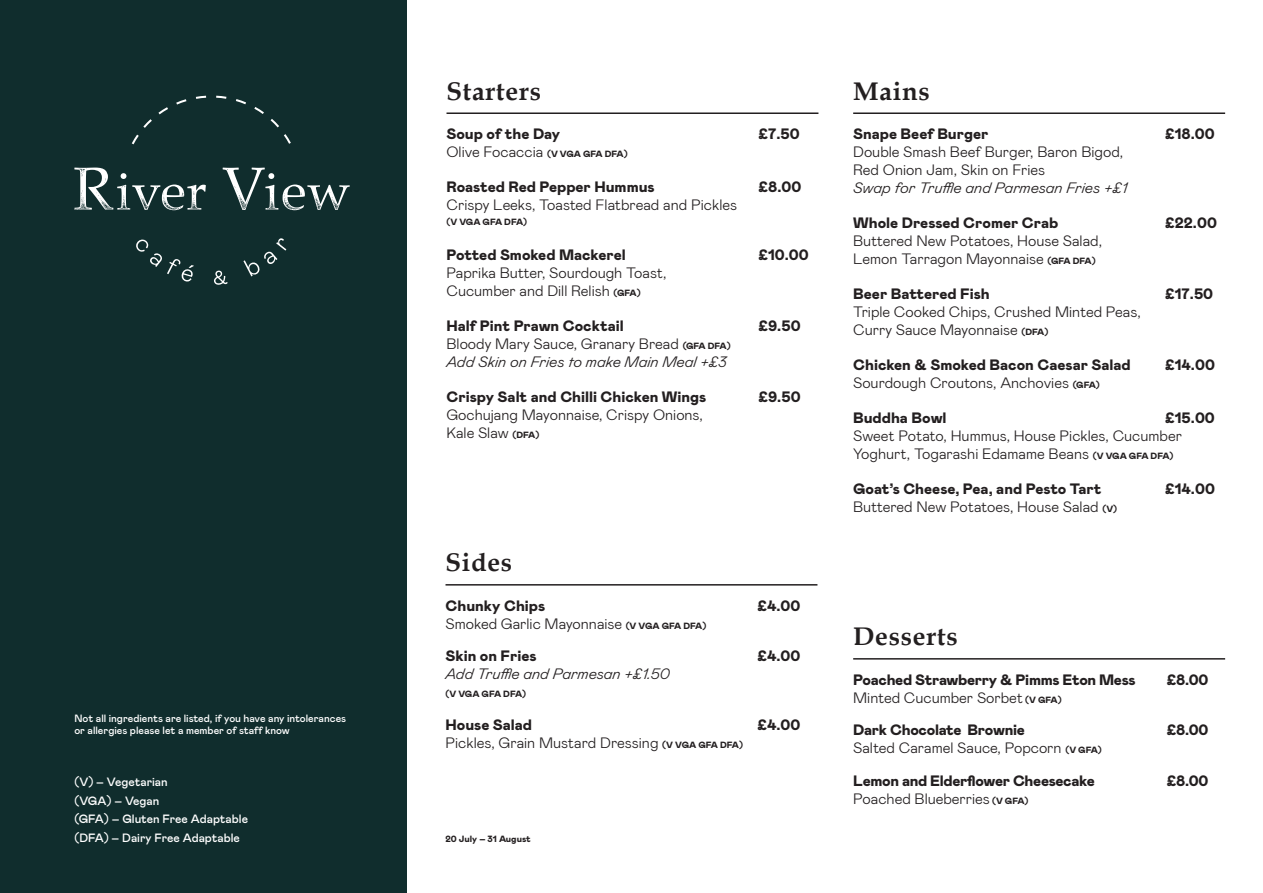
<style>
.page{position:relative;width:1263px;height:893px;background:#fff}
.page>*{position:absolute;margin:0;border:0;box-sizing:border-box;transform-origin:0 0}
.t1{font:700 25.5px "Book Antiqua";letter-spacing:.03em;color:#231f20}
.t2{font:300 15px/18px "Britten Pears Mabry Pro";color:#231f20}
.t3{font:900 15px "Britten Pears Mabry Pro";color:#231f20}
.t4{font:italic 300 15px/18px "Britten Pears Mabry Pro";color:#231f20}
.t5{font:900 15px "Britten Pears Mabry Pro";letter-spacing:-.02em;color:#231f20}
.t6{font:500 12px "Britten Pears Mabry Pro";color:#fff}
.t7{font:500 10.5px/12.6px "Britten Pears Mabry Pro";color:#fff}
.t8{font:900 9px "Britten Pears Mabry Pro";letter-spacing:-.02em;color:#231f20}
.t9{font:900 9px "Britten Pears Mabry Pro";color:#231f20}
.s1{font-weight:900;font-size:9px}
.s2{font-style:normal}
.s3{font-weight:900;font-style:normal;font-size:9px}
.s4{font-style:italic}
.s5{font-weight:900}
</style>
<div class="page">
<div style="left:0;top:0;width:407px;height:893px;background:#102d2d"></div>
<svg style="left:223px;top:168px;width:127px;height:42px"></svg>
<svg style="left:74px;top:168px;width:132px;height:42px"></svg>
<svg style="left:136px;top:239px;width:58px;height:43px"></svg>
<svg style="left:214px;top:270px;width:14px;height:15px"></svg>
<svg style="left:243px;top:238px;width:43px;height:38px"></svg>
<svg style="left:132px;top:96px;width:159px;height:48px"></svg>
<hr style="left:853px;top:112px;width:372px;height:2px;background:#231f20">
<hr style="left:853px;top:658px;width:372px;height:2px;background:#231f20">
<hr style="left:445px;top:584px;width:372px;height:2px;background:#231f20">
<hr style="left:446px;top:112px;width:372px;height:2px;background:#231f20">
<p class="t7" style="left:74px;top:711px;width:273px">Not all ingredients are listed, if you have any intolerances or allergies please let a member of staff know</p>
<p class="t6" style="left:74px;top:773px;width:95px">(V) – Vegetarian</p>
<p class="t6" style="left:74px;top:792px;width:86px">(VGA) – Vegan</p>
<p class="t6" style="left:74px;top:811px;width:175px">(GFA) – Gluten Free Adaptable</p>
<p class="t6" style="left:74px;top:829px;width:167px">(DFA) – Dairy Free Adaptable</p>
<p class="t1" style="left:446px;top:74px;width:96px">Starters</p>
<p class="t3" style="left:446px;top:123px;width:115px">Soup of the Day</p>
<p class="t3" style="left:758px;top:123px;width:43px">£7.50</p>
<p class="t2" style="left:446px;top:142px;width:183px">Olive Focaccia <span class="s1">(V VGA GFA DFA)</span></p>
<p class="t3" style="left:446px;top:176px;width:210px">Roasted Red Pepper Hummus</p>
<p class="t3" style="left:758px;top:176px;width:44px">£8.00</p>
<p class="t2" style="left:446px;top:195px;width:292px">Crispy Leeks, Toasted Flatbread and Pickles</p>
<p class="t8" style="left:446px;top:215px;width:82px">(V VGA GFA DFA)</p>
<p class="t3" style="left:446px;top:244px;width:181px">Potted Smoked Mackerel</p>
<p class="t3" style="left:758px;top:244px;width:52px">£10.00</p>
<p class="t2" style="left:446px;top:263px;width:221px">Paprika Butter, Sourdough Toast,<br>Cucumber and Dill Relish <span class="s1">(GFA)</span></p>
<p class="t3" style="left:446px;top:315px;width:179px">Half Pint Prawn Cocktail</p>
<p class="t3" style="left:758px;top:315px;width:44px">£9.50</p>
<p class="t4" style="left:446px;top:334px;width:286px"><span class="s2">Bloody Mary Sauce, Granary Bread</span> <span class="s3">(GFA DFA)<br></span>Add Skin on Fries to make Main Meal +£3</p>
<p class="t3" style="left:446px;top:386px;width:261px">Crispy Salt and Chilli Chicken Wings</p>
<p class="t3" style="left:758px;top:386px;width:44px">£9.50</p>
<p class="t2" style="left:446px;top:405px;width:258px">Gochujang Mayonnaise, Crispy Onions,<br>Kale Slaw <span class="s1">(DFA)</span></p>
<p class="t1" style="left:445px;top:545px;width:68px">Sides</p>
<p class="t3" style="left:445px;top:595px;width:101px">Chunky Chips</p>
<p class="t3" style="left:757px;top:595px;width:44px">£4.00</p>
<p class="t2" style="left:445px;top:613px;width:262px">Smoked Garlic Mayonnaise <span class="s1">(V VGA GFA DFA)</span></p>
<p class="t3" style="left:445px;top:645px;width:93px">Skin on Fries</p>
<p class="t3" style="left:757px;top:645px;width:44px">£4.00</p>
<p class="t4" style="left:445px;top:664px;width:226px">Add Truffle and Parmesan +£1.50</p>
<p class="t8" style="left:445px;top:688px;width:82px">(V VGA GFA DFA)</p>
<p class="t3" style="left:445px;top:714px;width:88px">House Salad</p>
<p class="t3" style="left:757px;top:714px;width:44px">£4.00</p>
<p class="t2" style="left:445px;top:733px;width:299px">Pickles, Grain Mustard Dressing <span class="s1">(V VGA GFA DFA)</span></p>
<p class="t9" style="left:445px;top:832px;width:87px">20 July – 31 August</p>
<p class="t1" style="left:853px;top:74px;width:78px">Mains</p>
<p class="t3" style="left:853px;top:123px;width:137px">Snape Beef Burger</p>
<p class="t3" style="left:1165px;top:123px;width:51px">£18.00</p>
<p class="t2" style="left:853px;top:142px;width:276px">Double Smash Beef Burger, Baron Bigod,<br>Red Onion Jam, Skin on Fries<br><span class="s4">Swap for Truffle and Parmesan Fries +£1</span></p>
<p class="t3" style="left:853px;top:212px;width:207px">Whole Dressed Cromer Crab</p>
<p class="t3" style="left:1165px;top:212px;width:53px">£22.00</p>
<p class="t2" style="left:853px;top:231px;width:250px">Buttered New Potatoes, House Salad,<br>Lemon Tarragon Mayonnaise <span class="s1">(GFA DFA)</span></p>
<p class="t3" style="left:853px;top:283px;width:138px">Beer Battered Fish</p>
<p class="t3" style="left:1165px;top:283px;width:49px">£17.50</p>
<p class="t2" style="left:853px;top:302px;width:289px">Triple Cooked Chips, Crushed Minted Peas,<br>Curry Sauce Mayonnaise <span class="s1">(DFA)</span></p>
<p class="t3" style="left:853px;top:354px;width:279px">Chicken &amp; Smoked Bacon Caesar Salad</p>
<p class="t3" style="left:1165px;top:354px;width:51px">£14.00</p>
<p class="t2" style="left:853px;top:373px;width:248px">Sourdough Croutons, Anchovies <span class="s1">(GFA)</span></p>
<p class="t3" style="left:853px;top:407px;width:95px">Buddha Bowl</p>
<p class="t2" style="left:853px;top:408px;width:363px;text-indent:312px"><span class="s5">£15.00<br></span>Sweet Potato, Hummus, House Pickles, Cucumber<br>Yoghurt, Togarashi Edamame Beans <span class="s1">(V VGA GFA DFA)</span></p>
<p class="t3" style="left:853px;top:478px;width:250px">Goat’s Cheese, Pea, and Pesto Tart</p>
<p class="t3" style="left:1165px;top:478px;width:51px">£14.00</p>
<p class="t2" style="left:853px;top:497px;width:265px">Buttered New Potatoes, House Salad <span class="s1">(V)</span></p>
<p class="t1" style="left:853px;top:619px;width:106px">Desserts</p>
<p class="t5" style="left:853px;top:669px;width:284px">Poached Strawberry &amp; Pimms Eton Mess</p>
<p class="t3" style="left:1167px;top:669px;width:43px">£8.00</p>
<p class="t2" style="left:853px;top:687px;width:210px">Minted Cucumber Sorbet <span class="s1">(V GFA)</span></p>
<p class="t5" style="left:853px;top:719px;width:173px">Dark Chocolate Brownie</p>
<p class="t3" style="left:1167px;top:719px;width:43px">£8.00</p>
<p class="t2" style="left:853px;top:738px;width:250px">Salted Caramel Sauce, Popcorn <span class="s1">(V GFA)</span></p>
<p class="t5" style="left:853px;top:770px;width:243px">Lemon and Elderflower Cheesecake</p>
<p class="t3" style="left:1167px;top:770px;width:43px">£8.00</p>
<p class="t2" style="left:853px;top:789px;width:177px">Poached Blueberries <span class="s1">(V GFA)</span></p>
</div>
